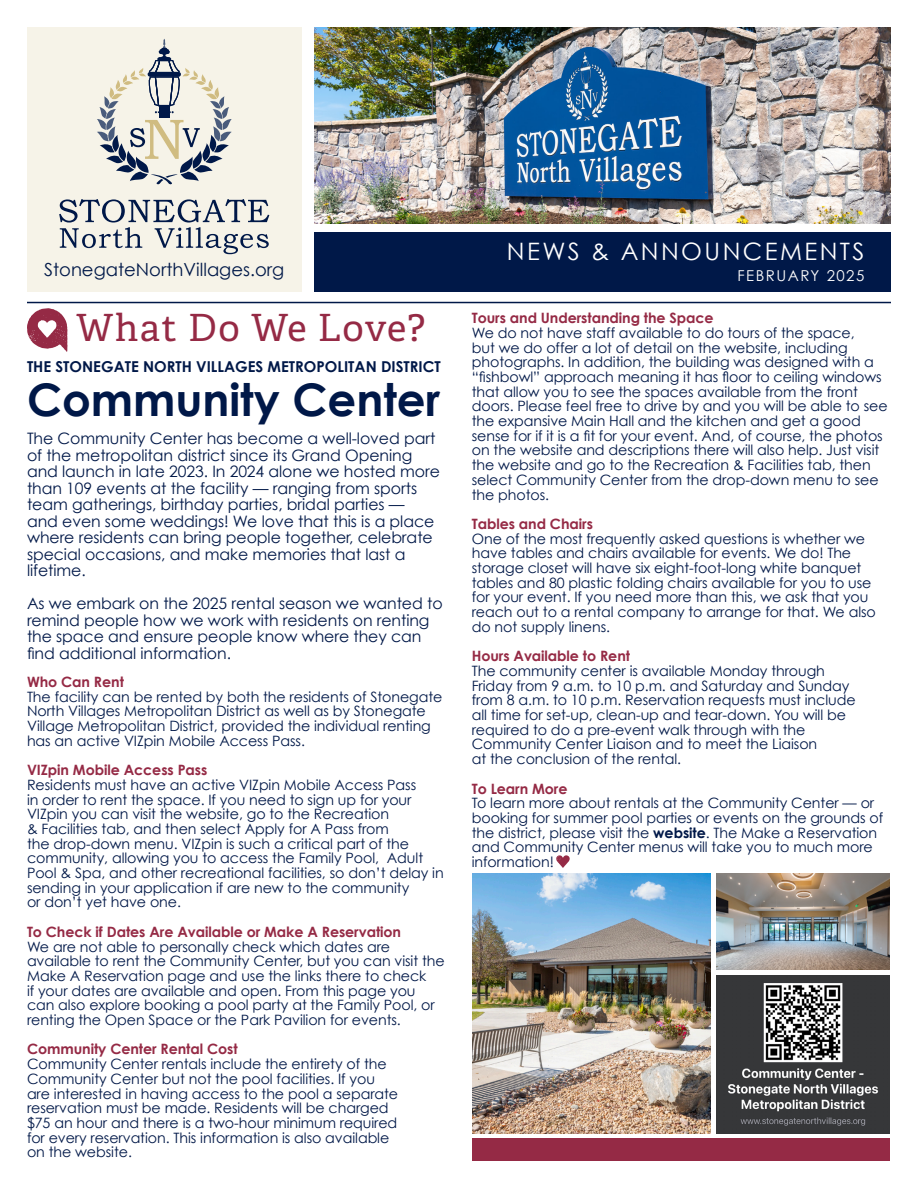
<style>
.page{position:relative;width:918px;height:1188px;background:#fff}
.page>*{position:absolute;margin:0;border:0;box-sizing:border-box;transform-origin:0 0}
.t1{font:700 45px "Century Gothic";color:#001848}
.t2{font:37.5px "Adelle";letter-spacing:.035em;color:#952a45}
.t3{font:24px "Century Gothic";letter-spacing:.1em;color:#fff}
.t4{font:18px "Century Gothic";color:#001848}
.t5{font:15.75px/16.5px "Century Gothic";letter-spacing:-.005em;color:#001848}
.t6{font:700 15px "Century Gothic";color:#001848}
.t7{font:15px "Century Gothic";letter-spacing:.1em;color:#fff}
.t8{font:14.25px/14.7px "Century Gothic";letter-spacing:-.005em;color:#001848}
.t9{font:700 14.25px "Century Gothic";letter-spacing:-.005em;color:#952a45}
.s1{font-weight:700}
</style>
<div class="page">
<div style="left:315px;top:233px;width:576px;height:59px;background:#001848"></div>
<div style="left:27px;top:27px;width:275px;height:265px;background:#f6f3e8"></div>
<img style="left:315px;top:27px;width:576px;height:197px">
<svg style="left:97px;top:39px;width:135px;height:145px"></svg>
<svg style="left:59px;top:199px;width:210px;height:55px"></svg>
<hr style="left:27px;top:302px;width:864px;height:1px;background:#001848">
<img style="left:472px;top:874px;width:239px;height:260px">
<svg style="left:27px;top:308px;width:41px;height:44px"></svg>
<svg style="left:556px;top:855px;width:14px;height:13px"></svg>
<div style="left:472px;top:1138px;width:418px;height:23px;background:#952a45"></div>
<img style="left:716px;top:976px;width:174px;height:158px">
<img style="left:716px;top:874px;width:174px;height:96px">
<p class="t4" style="left:44px;top:257px;width:242px">StonegateNorthVillages.org</p>
<p class="t2" style="left:76px;top:300px;width:351px">What Do We Love?</p>
<p class="t6" style="left:27px;top:355px;width:415px">THE STONEGATE NORTH VILLAGES METROPOLITAN DISTRICT</p>
<p class="t1" style="left:27px;top:365px;width:415px">Community Center</p>
<p class="t5" style="left:27px;top:430px;width:414px">The Community Center has become a well-loved part of the metropolitan district since its Grand Opening and launch in late 2023. In 2024 alone we hosted more than 109 events at the facility — ranging from sports team gatherings, birthday parties, bridal parties —<br>and even some weddings! We love that this is a place where residents can bring people together, celebrate special occasions, and make memories that last a lifetime.</p>
<p class="t5" style="left:27px;top:595px;width:417px">As we embark on the 2025 rental season we wanted to remind people how we work with residents on renting the space and ensure people know where they can find additional information.</p>
<p class="t9" style="left:27px;top:671px;width:98px">Who Can Rent</p>
<p class="t8" style="left:27px;top:689px;width:417px">The facility can be rented by both the residents of Stonegate North Villages Metropolitan District as well as by Stonegate Village Metropolitan District, provided the individual renting has an active VIZpin Mobile Access Pass.</p>
<p class="t9" style="left:27px;top:759px;width:182px">VIZpin Mobile Access Pass</p>
<p class="t8" style="left:27px;top:777px;width:391px">Residents must have an active VIZpin Mobile Access Pass</p>
<p class="t8" style="left:27px;top:792px;width:386px">in order to rent the space. If you need to sign up for your<br>VIZpin you can visit the website, go to the Recreation</p>
<p class="t8" style="left:27px;top:821px;width:363px">&amp; Facilities tab, and then select Apply for A Pass from</p>
<p class="t8" style="left:27px;top:836px;width:418px">the drop-down menu. VIZpin is such a critical part of the community, allowing you to access the Family Pool, Adult Pool &amp; Spa, and other recreational facilities, so don’t delay in sending in your application if are new to the community</p>
<p class="t8" style="left:27px;top:895px;width:156px">or don’t yet have one.</p>
<p class="t9" style="left:27px;top:921px;width:376px">To Check if Dates Are Available or Make A Reservation</p>
<p class="t8" style="left:27px;top:939px;width:419px">We are not able to personally check which dates are available to rent the Community Center, but you can visit the Make A Reservation page and use the links there to check<br>if your dates are available and open. From this page you can also explore booking a pool party at the Family Pool, or renting the Open Space or the Park Pavilion for events.</p>
<p class="t9" style="left:27px;top:1039px;width:212px">Community Center Rental Cost</p>
<p class="t8" style="left:27px;top:1056px;width:373px">Community Center rentals include the entirety of the Community Center but not the pool facilities. If you are interested in having access to the pool a separate reservation must be made. Residents will be charged</p>
<p class="t8" style="left:27px;top:1115px;width:372px">$75 an hour and there is a two-hour minimum required</p>
<p class="t8" style="left:27px;top:1130px;width:364px">for every reservation. This information is also available</p>
<p class="t8" style="left:27px;top:1145px;width:106px">on the website.</p>
<p class="t3" style="left:507px;top:235px;width:359px">NEWS &amp; ANNOUNCEMENTS</p>
<p class="t7" style="left:737px;top:265px;width:129px">FEBRUARY 2025</p>
<p class="t9" style="left:472px;top:307px;width:243px">Tours and Understanding the Space</p>
<p class="t8" style="left:472px;top:325px;width:417px">We do not have staff available to do tours of the space,<br>but we do offer a lot of detail on the website, including photographs. In addition, the building was designed with a “fishbowl” approach meaning it has floor to ceiling windows that allow you to see the spaces available from the front doors. Please feel free to drive by and you will be able to see the expansive Main Hall and the kitchen and get a good sense for if it is a fit for your event. And, of course, the photos on the website and descriptions there will also help. Just visit the website and go to the Recreation &amp; Facilities tab, then select Community Center from the drop-down menu to see the photos.</p>
<p class="t9" style="left:472px;top:513px;width:123px">Tables and Chairs</p>
<p class="t8" style="left:472px;top:531px;width:406px">One of the most frequently asked questions is whether we have tables and chairs available for events. We do! The storage closet will have six eight-foot-long white banquet tables and 80 plastic folding chairs available for you to use for your event. If you need more than this, we ask that you reach out to a rental company to arrange for that. We also do not supply linens.</p>
<p class="t9" style="left:472px;top:645px;width:160px">Hours Available to Rent</p>
<p class="t8" style="left:472px;top:663px;width:355px">The community center is available Monday through</p>
<p class="t8" style="left:472px;top:678px;width:379px">Friday from 9 a.m. to 10 p.m. and Saturday and Sunday</p>
<p class="t8" style="left:472px;top:693px;width:385px">from 8 a.m. to 10 p.m. Reservation requests must include</p>
<p class="t8" style="left:472px;top:707px;width:376px">all time for set-up, clean-up and tear-down. You will be required to do a pre-event walk through with the</p>
<p class="t8" style="left:472px;top:737px;width:347px">Community Center Liaison and to meet the Liaison</p>
<p class="t8" style="left:472px;top:751px;width:211px">at the conclusion of the rental.</p>
<p class="t9" style="left:472px;top:778px;width:97px">To Learn More</p>
<p class="t8" style="left:472px;top:796px;width:413px">To learn more about rentals at the Community Center — or booking for summer pool parties or events on the grounds of the district, please visit the <span class="s1">website</span>. The Make a Reservation and Community Center menus will take you to much more information!</p>
</div>
